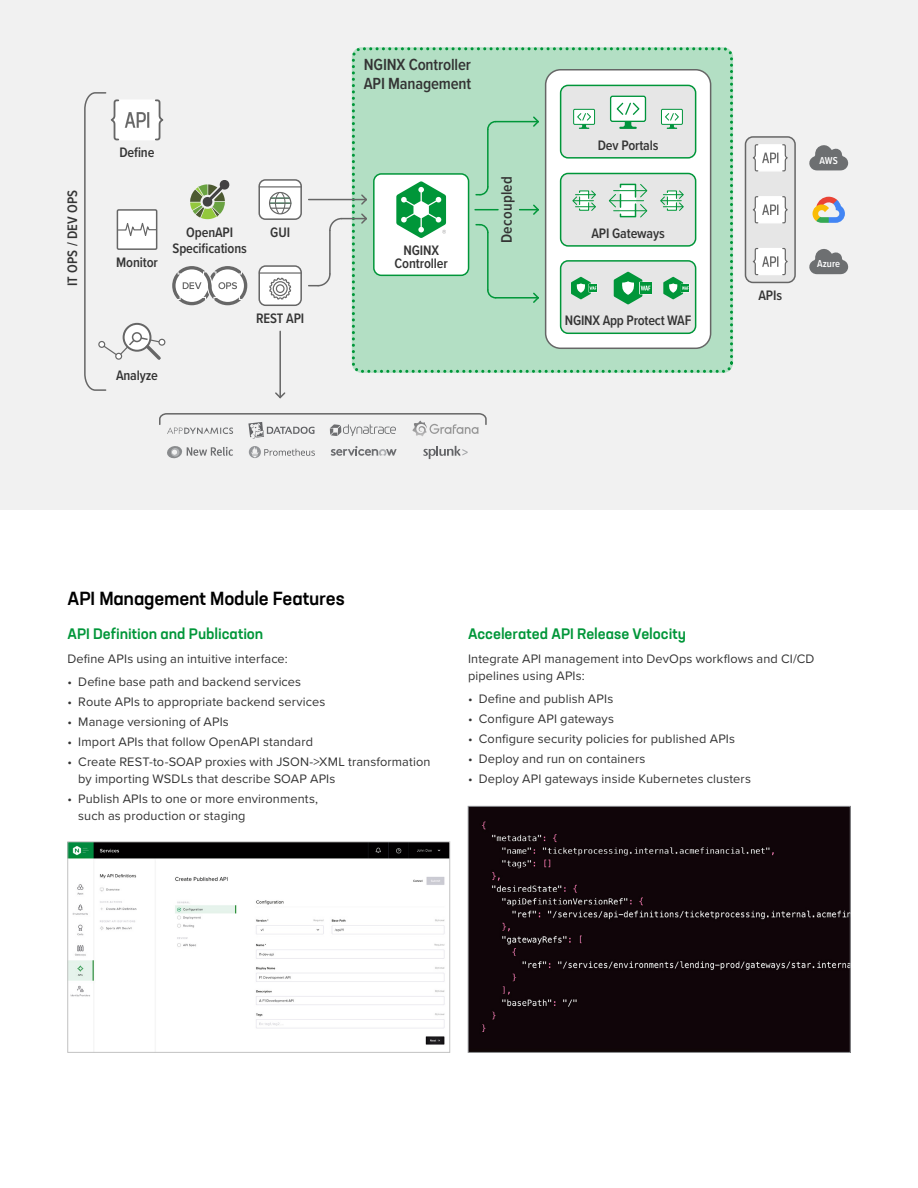
<style>
.page{position:relative;width:918px;height:1188px;background:#fff}
.page>*{position:absolute;margin:0;border:0;box-sizing:border-box;transform-origin:0 0}
.t1{font:500 18.75px "Neusa Next Std";letter-spacing:-.01em;color:#000}
.t2{font:600 16.65px/18.8px "Proxima Nova Cond";letter-spacing:-.01em;color:#343434}
.t3{font:600 15.75px "Proxima Nova Cond";letter-spacing:.015em;color:#343434}
.t4{font:500 15px "Neusa Next Std";color:#009639}
.t5{font:600 14.25px/16px "Proxima Nova Cond";letter-spacing:-.01em;color:#343434;text-align:center}
.t6{font:600 14.25px "Proxima Nova Cond";letter-spacing:.01em;color:#343434}
.t7{font:12.75px/17.2px "Proxima Nova";letter-spacing:.01em;color:#343434}
.t8{font:600 10.5px "Proxima Nova Cond";color:#fff}
</style>
<div class="page">
<div style="left:0;top:0;width:918px;height:510px;background:#f1f1f1"></div>
<div style="left:353px;top:49px;width:379px;height:322px;background:#b3dfc4;border-radius:8px"></div>
<div style="left:352px;top:47px;width:381px;height:326px;border:3px dashed #009639;border-radius:8px"></div>
<div style="left:745px;top:137px;width:50px;height:145px;background:#e6e6e6;border-radius:8px"></div>
<div style="left:745px;top:136px;width:51px;height:147px;border:2px solid #666;border-radius:8px"></div>
<svg style="left:752px;top:144px;width:36px;height:28px"></svg>
<svg style="left:752px;top:196px;width:36px;height:28px"></svg>
<svg style="left:752px;top:248px;width:36px;height:28px"></svg>
<div style="left:259px;top:266px;width:42px;height:39px;background:#fff;border-radius:6px"></div>
<div style="left:258px;top:265px;width:44px;height:41px;border:2px solid #666;border-radius:6px"></div>
<hr style="left:259px;top:272px;width:42px;height:2px;background:#666">
<svg style="left:269px;top:278px;width:22px;height:22px"></svg>
<div style="left:259px;top:180px;width:42px;height:39px;background:#fff;border-radius:6px"></div>
<div style="left:258px;top:179px;width:44px;height:41px;border:2px solid #666;border-radius:6px"></div>
<hr style="left:259px;top:186px;width:42px;height:2px;background:#666">
<div style="left:269px;top:192px;width:22px;height:22px;border:1px solid #666;border-radius:50%"></div>
<svg style="left:270px;top:193px;width:21px;height:21px"></svg>
<svg style="left:84px;top:92px;width:163px;height:299px"></svg>
<div style="left:132px;top:332px;width:10px;height:10px;border:2px solid #666;border-radius:50%"></div>
<div style="left:374px;top:174px;width:95px;height:101px;background:#fff;border-radius:8px"></div>
<div style="left:373px;top:173px;width:96px;height:103px;border:2px solid #009639;border-radius:8px"></div>
<svg style="left:396px;top:181px;width:50px;height:57px"></svg>
<div style="left:546px;top:70px;width:165px;height:278px;background:#fff;border-radius:15px"></div>
<div style="left:545px;top:69px;width:166px;height:280px;border:2px solid #666;border-radius:15px"></div>
<div style="left:561px;top:85px;width:135px;height:73px;background:#e6e6e6;border-radius:8px"></div>
<div style="left:560px;top:85px;width:136px;height:74px;border:2px solid #009639;border-radius:8px"></div>
<div style="left:661px;top:109px;width:21px;height:15px;background:#fff"></div>
<div style="left:661px;top:109px;width:22px;height:16px;border:1px solid #00943c"></div>
<svg style="left:664px;top:113px;width:16px;height:16px"></svg>
<div style="left:574px;top:109px;width:21px;height:15px;background:#fff"></div>
<div style="left:573px;top:109px;width:22px;height:16px;border:1px solid #00943c"></div>
<svg style="left:576px;top:113px;width:16px;height:16px"></svg>
<div style="left:611px;top:96px;width:34px;height:25px;background:#fff;border-radius:2px"></div>
<div style="left:610px;top:96px;width:36px;height:26px;border:1px solid #00943c;border-radius:2px"></div>
<svg style="left:615px;top:102px;width:26px;height:27px"></svg>
<svg style="left:309px;top:274px;width:22px;height:13px"></svg>
<svg style="left:329px;top:212px;width:38px;height:20px"></svg>
<hr style="left:329px;top:230px;width:2px;height:44px;background:#666">
<hr style="left:309px;top:199px;width:57px;height:1px;background:#666">
<svg style="left:360px;top:194px;width:7px;height:11px"></svg>
<svg style="left:813px;top:197px;width:32px;height:26px"></svg>
<hr style="left:279px;top:331px;width:2px;height:67px;background:#666">
<svg style="left:275px;top:391px;width:11px;height:8px"></svg>
<svg style="left:520px;top:204px;width:19px;height:11px"></svg>
<svg style="left:475px;top:209px;width:23px;height:1px"></svg>
<hr style="left:496px;top:121px;width:42px;height:1px;background:#009639">
<svg style="left:532px;top:116px;width:7px;height:11px"></svg>
<svg style="left:487px;top:120px;width:10px;height:9px"></svg>
<svg style="left:476px;top:187px;width:13px;height:9px"></svg>
<hr style="left:487px;top:129px;width:2px;height:58px;background:#009639">
<hr style="left:496px;top:297px;width:42px;height:2px;background:#009639">
<svg style="left:532px;top:292px;width:7px;height:11px"></svg>
<svg style="left:487px;top:290px;width:10px;height:9px"></svg>
<svg style="left:476px;top:224px;width:13px;height:9px"></svg>
<hr style="left:487px;top:233px;width:2px;height:57px;background:#009639">
<svg style="left:423px;top:446px;width:45px;height:13px"></svg>
<svg style="left:249px;top:446px;width:66px;height:12px"></svg>
<svg style="left:331px;top:446px;width:66px;height:10px"></svg>
<svg style="left:167px;top:446px;width:66px;height:13px"></svg>
<svg style="left:159px;top:413px;width:328px;height:26px"></svg>
<svg style="left:809px;top:249px;width:39px;height:25px"></svg>
<svg style="left:809px;top:145px;width:39px;height:25px"></svg>
<div style="left:561px;top:173px;width:135px;height:73px;background:#e6e6e6;border-radius:8px"></div>
<div style="left:560px;top:173px;width:136px;height:74px;border:2px solid #009639;border-radius:8px"></div>
<svg style="left:608px;top:183px;width:40px;height:35px"></svg>
<svg style="left:572px;top:190px;width:24px;height:21px"></svg>
<svg style="left:660px;top:190px;width:24px;height:21px"></svg>
<div style="left:561px;top:261px;width:135px;height:72px;background:#e6e6e6;border-radius:8px"></div>
<div style="left:560px;top:260px;width:136px;height:74px;border:2px solid #009639;border-radius:8px"></div>
<svg style="left:639px;top:282px;width:13px;height:12px"></svg>
<svg style="left:614px;top:272px;width:36px;height:32px"></svg>
<svg style="left:571px;top:277px;width:25px;height:22px"></svg>
<div style="left:681px;top:284px;width:9px;height:8px;background:#f5f5f5"></div>
<svg style="left:663px;top:277px;width:26px;height:22px"></svg>
<img style="left:69px;top:844px;width:379px;height:201px">
<div style="left:67px;top:842px;width:383px;height:211px;border:1px solid #c2c2c2"></div>
<div style="left:470px;top:808px;width:379px;height:243px;background:#100509"></div>
<div style="left:468px;top:806px;width:383px;height:247px;border:1px solid #939598"></div>
<p class="t6" style="left:62px;top:286px;width:98px;rotate:-90deg">IT OPS / DEV OPS</p>
<p class="t5" style="left:119px;top:144px;width:37px">Define</p>
<p class="t5" style="left:116px;top:253px;width:43px">Monitor</p>
<p class="t5" style="left:173px;top:223px;width:76px">OpenAPI<br>Specifications</p>
<p class="t5" style="left:270px;top:223px;width:21px">GUI</p>
<p class="t5" style="left:256px;top:309px;width:50px">REST API</p>
<p class="t5" style="left:116px;top:367px;width:44px">Analyze</p>
<h2 class="t2" style="left:364px;top:55px;width:109px">NGINX Controller<br>API Management</h2>
<p class="t5" style="left:395px;top:244px;width:55px;line-height:12.8px">NGINX<br>Controller</p>
<p class="t3" style="left:495px;top:243px;width:68px;rotate:-90deg">Decoupled</p>
<p class="t5" style="left:598px;top:137px;width:62px">Dev Portals</p>
<p class="t5" style="left:591px;top:225px;width:75px">API Gateways</p>
<p class="t5" style="left:565px;top:312px;width:128px">NGINX App Protect WAF</p>
<p class="t8" style="left:820px;top:152px;width:20px">AWS</p>
<p class="t5" style="left:758px;top:287px;width:25px">APIs</p>
<p class="t8" style="left:817px;top:256px;width:24px">Azure</p>
<h1 class="t1" style="left:68px;top:587px;width:279px">API Management Module Features</h1>
<p class="t4" style="left:68px;top:624px;width:197px">API Definition and Publication</p>
<p class="t7" style="left:68px;top:650px;width:222px">Define APIs using an intuitive interface:</p>
<p class="t7" style="left:68px;top:672px;width:235px">• Define base path and backend services</p>
<p class="t7" style="left:68px;top:692px;width:259px">• Route APIs to appropriate backend services</p>
<p class="t7" style="left:68px;top:712px;width:163px">• Manage versioning of APIs</p>
<p class="t7" style="left:68px;top:732px;width:247px">• Import APIs that follow OpenAPI standard</p>
<p class="t7" style="left:78px;top:752px;width:354px;text-indent:-11px">• Create REST-to-SOAP proxies with JSON-&gt;XML transformation by importing WSDLs that describe SOAP APIs</p>
<p class="t7" style="left:78px;top:789px;width:241px;text-indent:-11px">• Publish APIs to one or more environments, such as production or staging</p>
<p class="t4" style="left:468px;top:624px;width:219px">Accelerated API Release Velocity</p>
<p class="t7" style="left:468px;top:650px;width:348px">Integrate API management into DevOps workflows and CI/CD pipelines using APIs:</p>
<p class="t7" style="left:468px;top:690px;width:147px">• Define and publish APIs</p>
<p class="t7" style="left:468px;top:710px;width:148px">• Configure API gateways</p>
<p class="t7" style="left:468px;top:729px;width:269px">• Configure security policies for published APIs</p>
<p class="t7" style="left:468px;top:749px;width:179px">• Deploy and run on containers</p>
<p class="t7" style="left:468px;top:769px;width:284px">• Deploy API gateways inside Kubernetes clusters</p>
</div>
